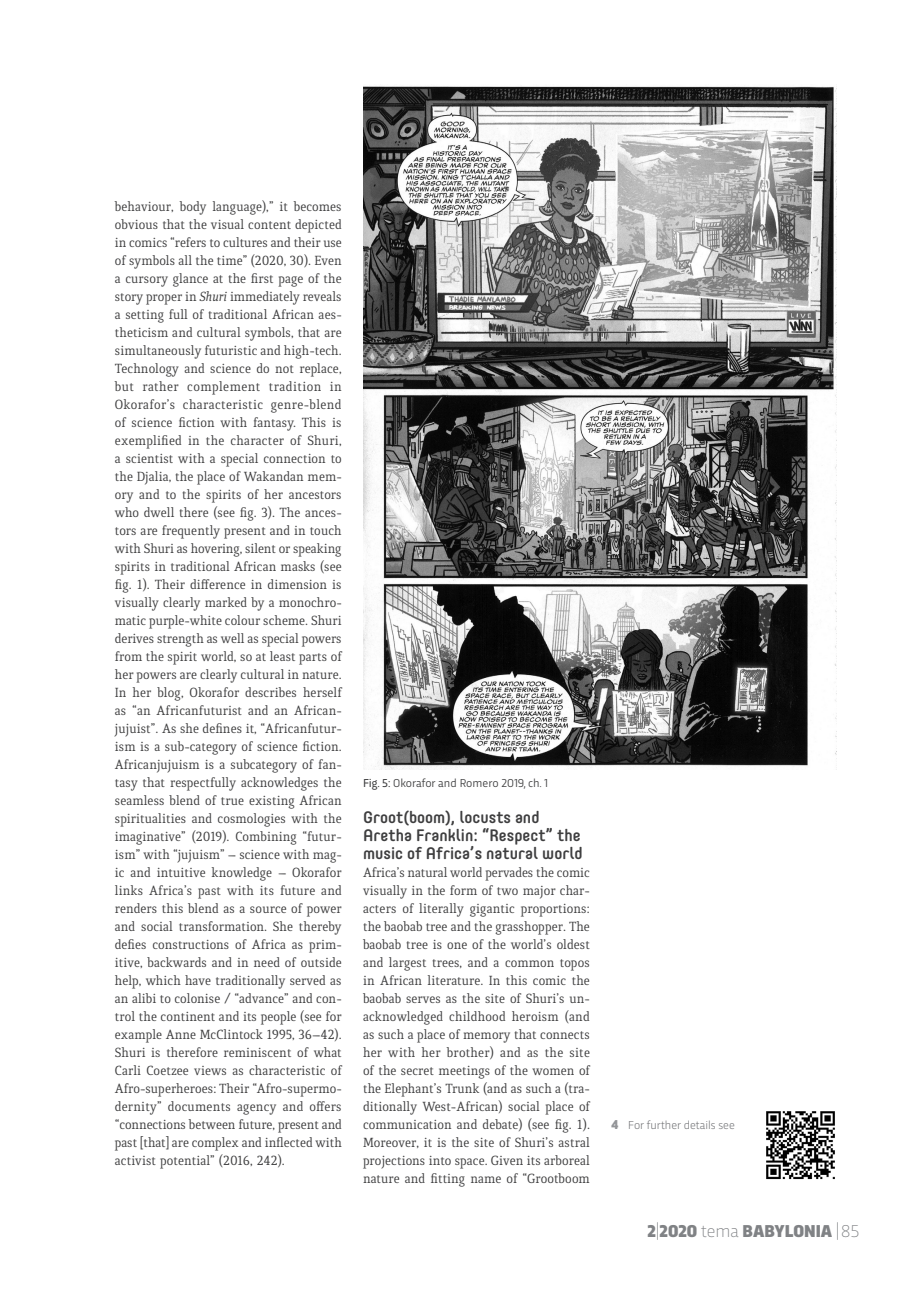
<style>
.page{position:relative;width:919px;height:1289px;background:#fff}
.page>*{position:absolute;margin:0;border:0;box-sizing:border-box;transform-origin:0 0}
.t1{font:900 18px "Trasandina";color:#808285}
.Heading{font:500 16.5px/18px "Core Mellow 55";color:#3e3e3f}
.Testo_Base_-_Quiroga{font:14.25px/18px "Quiroga Serif Pro";color:#3e3e3f;text-align:justify}
.Testo_Base_-_Trans{font:12px "Trasandina";color:#3e3e3f}
.t2{font:300 12px "Trasandina";color:#6c6d70}
.s1{font-style:italic}
.s2{font-style:inherit}
.s3{font-weight:900;font-size:13.5px;color:#939598}
.s4{font-weight:200}
</style>
<div class="page">
<img style="left:766px;top:1111px;width:69px;height:69px">
<img style="left:363px;top:86px;width:473px;height:683px">
<p class="Testo_Base_-_Quiroga" style="left:115px;top:197px;width:228px">behaviour, body language),” it becomes obvious that the visual content depicted in comics “refers to cultures and their use of symbols all the time” (2020, 30). Even a cursory glance at the first page of the story proper in <span class="s1">Shuri</span> immediately reveals a setting full of traditional African aes&shy;theticism and cultural symbols, that are simultaneously futuristic and high-tech.</p>
<p class="Testo_Base_-_Quiroga" style="left:115px;top:359px;width:228px">Technology and science do not replace, but rather complement tradition in Okorafor’s characteristic genre-blend of science fiction with fantasy. This is exemplified in the character of Shuri, a scientist with a special connection to the Djalia, the place of Wakandan mem&shy;ory and to the spirits of her ancestors who dwell there (see fig. 3). The ances&shy;tors are frequently present and in touch with Shuri as hovering, silent or speaking spirits in traditional African masks (see fig. 1). Their difference in dimension is visually clearly marked by a monochro&shy;matic purple-white colour scheme. Shuri derives strength as well as special powers from the spirit world, so at least parts of her powers are clearly cultural in nature.<br>In her blog, Okorafor describes herself as “an Africanfuturist and an African&shy;jujuist”. As she defines it, “Africanfutur&shy;ism is a sub-category of science fiction.<br>Africanjujuism is a subcategory of fan&shy;tasy that respectfully acknowledges the seamless blend of true existing African spiritualities and cosmologies with the imaginative” (2019). Combining “futur&shy;ism” with “jujuism” – science with mag&shy;ic and intuitive knowledge – Okorafor links Africa’s past with its future and renders this blend as a source of power and social transformation. She thereby defies constructions of Africa as prim&shy;itive, backwards and in need of outside help, which have traditionally served as an alibi to colonise / “advance” and con&shy;trol the continent and its people (see for example Anne McClintock 1995, 36–42).<br>Shuri is therefore reminiscent of what Carli Coetzee views as characteristic of Afro-superheroes: Their “Afro-supermo&shy;dernity” documents agency and offers “connections between future, present and past [that] are complex and inflected with activist potential” (2016, 242).</p>
<p class="Testo_Base_-_Trans" style="left:363px;top:774px;width:186px"><span class="s2">Fig. 5:</span> Okorafor and Romero 2019, ch. 1</p>
<p class="Heading" style="left:363px;top:807px;width:221px">Groot(boom), locusts and<br>Aretha Franklin: “Respect” the music of Africa’s natural world</p>
<p class="Testo_Base_-_Quiroga" style="left:363px;top:863px;width:228px">Africa’s natural world pervades the comic visually in the form of two major char&shy;acters of literally gigantic proportions: the baobab tree and the grasshopper. The baobab tree is one of the world’s oldest and largest trees, and a common topos in African literature. In this comic the baobab serves as the site of Shuri’s un&shy;acknowledged childhood heroism (and as such a place of memory that connects her with her brother) and as the site of the secret meetings of the women of the Elephant’s Trunk (and as such a (tra&shy;ditionally West-African) social place of communication and debate) (see fig. 1).<br>Moreover, it is the site of Shuri’s astral projections into space. Given its arboreal nature and fitting name of “Grootboom</p>
<p class="t2" style="left:611px;top:1116px;width:125px"><span class="s3">4</span> For further details see</p>
<p class="t1" style="left:647px;top:1218px;width:213px">2<span class="s4">|</span>2020 <span class="s4">tema</span> BABYLONIA <span class="s4">| 85</span></p>
</div>
